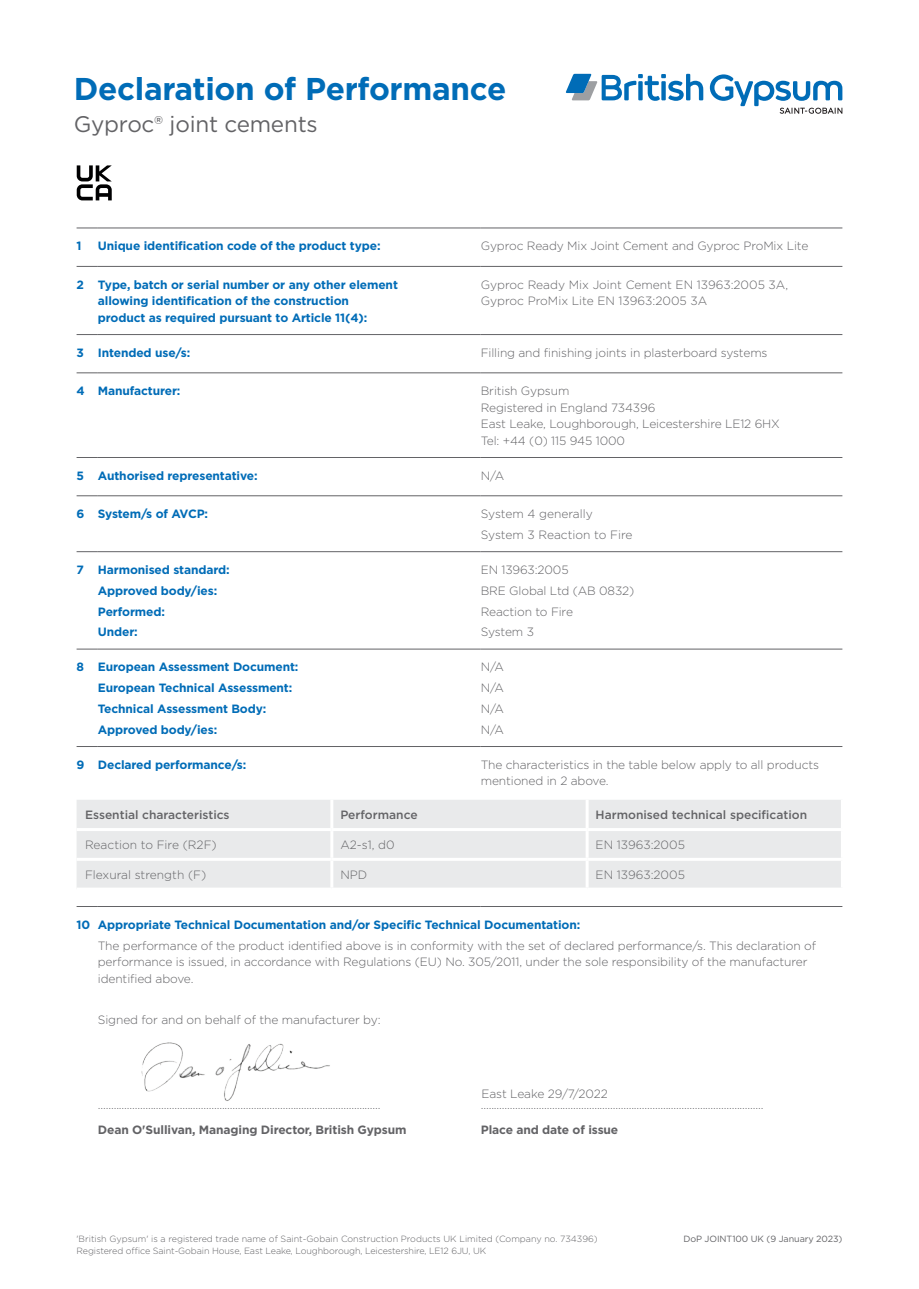
<style>
.page{position:relative;width:919px;height:1289px;background:#fff}
.page>*{position:absolute;margin:0;border:0;box-sizing:border-box;transform-origin:0 0}
.t1{font:700 31.5px "Gotham";letter-spacing:-.01em;color:#006cb7}
.t2{font:22.5px "Gotham";letter-spacing:-.01em;color:#636366}
.Body_Copy_8pt{font:300 12px/16.5px "Gotham";letter-spacing:-.01em;color:#636366}
.Subhead_12pt_Blue_B{font:300 12px/16.5px "Gotham";letter-spacing:-.01em;color:#636366}
.Subhead_12pt_Blue_B-2{font:700 12px/16.5px "Gotham";letter-spacing:-.01em;color:#006cb7}
.Body_Copy_8pt-2{font:500 12px "Gotham";color:#636366}
.Subhead_12pt_Blue_B-3{font:700 12px "Gotham";letter-spacing:-.01em;color:#636366}
.Body_Copy_8pt-3{font:700 12px "Gotham";letter-spacing:-.01em;color:#006cb7}
.t3{font:300 9px/12px "Gotham";letter-spacing:-.01em;color:#636366}
.t4{font:9px "Gotham";letter-spacing:-.01em;color:#636366}
</style>
<div class="page">
<svg style="left:565px;top:74px;width:138px;height:27px"></svg>
<svg style="left:709px;top:74px;width:133px;height:40px"></svg>
<svg style="left:77px;top:165px;width:35px;height:35px"></svg>
<svg style="left:77px;top:227px;width:21px;height:1px"></svg>
<hr style="left:98px;top:227px;width:382px;height:1px;background:#636366">
<hr style="left:480px;top:227px;width:362px;height:1px;background:#636366">
<svg style="left:77px;top:266px;width:21px;height:1px"></svg>
<hr style="left:98px;top:266px;width:382px;height:1px;background:#636366">
<hr style="left:480px;top:266px;width:362px;height:1px;background:#636366">
<svg style="left:77px;top:334px;width:21px;height:1px"></svg>
<hr style="left:98px;top:334px;width:382px;height:1px;background:#636366">
<hr style="left:480px;top:334px;width:362px;height:1px;background:#636366">
<svg style="left:77px;top:372px;width:21px;height:1px"></svg>
<hr style="left:98px;top:372px;width:382px;height:1px;background:#636366">
<hr style="left:480px;top:372px;width:362px;height:1px;background:#636366">
<svg style="left:77px;top:457px;width:21px;height:1px"></svg>
<hr style="left:98px;top:457px;width:382px;height:1px;background:#636366">
<hr style="left:480px;top:457px;width:362px;height:1px;background:#636366">
<svg style="left:77px;top:495px;width:21px;height:1px"></svg>
<hr style="left:98px;top:495px;width:382px;height:1px;background:#636366">
<hr style="left:480px;top:495px;width:362px;height:1px;background:#636366">
<svg style="left:77px;top:551px;width:21px;height:1px"></svg>
<hr style="left:98px;top:551px;width:382px;height:1px;background:#636366">
<hr style="left:480px;top:551px;width:362px;height:1px;background:#636366">
<svg style="left:77px;top:648px;width:21px;height:1px"></svg>
<hr style="left:98px;top:648px;width:382px;height:1px;background:#636366">
<hr style="left:480px;top:648px;width:362px;height:1px;background:#636366">
<svg style="left:77px;top:746px;width:21px;height:1px"></svg>
<hr style="left:98px;top:746px;width:382px;height:1px;background:#636366">
<hr style="left:480px;top:746px;width:362px;height:1px;background:#636366">
<div style="left:77px;top:800px;width:763px;height:87px;background:#e9eaeb"></div>
<hr style="left:330px;top:799px;width:3px;height:29px;background:#fff">
<hr style="left:585px;top:799px;width:3px;height:29px;background:#fff">
<hr style="left:77px;top:828px;width:255px;height:3px;background:#fff">
<hr style="left:332px;top:828px;width:255px;height:3px;background:#fff">
<hr style="left:330px;top:831px;width:3px;height:26px;background:#fff">
<hr style="left:587px;top:828px;width:256px;height:3px;background:#fff">
<hr style="left:585px;top:831px;width:3px;height:26px;background:#fff">
<hr style="left:77px;top:857px;width:255px;height:3px;background:#fff">
<hr style="left:332px;top:857px;width:255px;height:3px;background:#fff">
<hr style="left:330px;top:860px;width:3px;height:27px;background:#fff">
<hr style="left:587px;top:857px;width:256px;height:3px;background:#fff">
<hr style="left:585px;top:860px;width:3px;height:27px;background:#fff">
<svg style="left:77px;top:906px;width:21px;height:1px"></svg>
<hr style="left:98px;top:906px;width:382px;height:1px;background:#636366">
<hr style="left:480px;top:906px;width:362px;height:1px;background:#636366">
<img style="left:141px;top:1042px;width:189px;height:59px">
<h1 class="t1" style="left:74px;top:68px;width:434px">Declaration of Performance</h1>
<h2 class="t2" style="left:74px;top:109px;width:245px">Gyproc® joint cements</h2>
<p class="Body_Copy_8pt-3" style="left:77px;top:238px;width:7px">1</p>
<p class="Subhead_12pt_Blue_B-2" style="left:98px;top:238px;width:284px">Unique identification code of the product type:</p>
<p class="Subhead_12pt_Blue_B" style="left:480px;top:237px;width:329px">Gyproc Ready Mix Joint Cement and Gyproc ProMix Lite</p>
<p class="Body_Copy_8pt-3" style="left:77px;top:276px;width:9px">2</p>
<p class="Subhead_12pt_Blue_B-2" style="left:98px;top:276px;width:301px">Type, batch or serial number or any other element allowing identification of the construction product as required pursuant to Article 11(4):</p>
<p class="Subhead_12pt_Blue_B" style="left:480px;top:276px;width:309px">Gyproc Ready Mix Joint Cement EN 13963:2005 3A,</p>
<p class="Subhead_12pt_Blue_B" style="left:480px;top:292px;width:228px">Gyproc ProMix Lite EN 13963:2005 3A</p>
<p class="Body_Copy_8pt-3" style="left:77px;top:345px;width:9px">3</p>
<p class="Subhead_12pt_Blue_B-2" style="left:98px;top:344px;width:94px">Intended use/s:</p>
<p class="Subhead_12pt_Blue_B" style="left:480px;top:344px;width:288px">Filling and finishing joints in plasterboard systems</p>
<p class="Body_Copy_8pt-3" style="left:77px;top:383px;width:10px">4</p>
<p class="Subhead_12pt_Blue_B-2" style="left:98px;top:382px;width:84px">Manufacturer:</p>
<p class="Subhead_12pt_Blue_B" style="left:480px;top:382px;width:90px">British Gypsum</p>
<p class="Subhead_12pt_Blue_B" style="left:480px;top:399px;width:176px">Registered in England 734396</p>
<p class="Subhead_12pt_Blue_B" style="left:480px;top:415px;width:301px">East Leake, Loughborough, Leicestershire LE12 6HX</p>
<p class="Subhead_12pt_Blue_B" style="left:480px;top:432px;width:146px">Tel: +44 (0) 115 945 1000</p>
<p class="Body_Copy_8pt-3" style="left:77px;top:467px;width:9px">5</p>
<p class="Body_Copy_8pt-3" style="left:98px;top:467px;width:161px">Authorised representative:</p>
<p class="Body_Copy_8pt" style="left:480px;top:467px;width:25px">N/A</p>
<p class="Body_Copy_8pt-3" style="left:77px;top:506px;width:9px">6</p>
<p class="Body_Copy_8pt-3" style="left:98px;top:506px;width:112px">System/s of AVCP:</p>
<p class="Subhead_12pt_Blue_B" style="left:480px;top:505px;width:114px">System 4 generally</p>
<p class="Subhead_12pt_Blue_B" style="left:480px;top:526px;width:153px">System 3 Reaction to Fire</p>
<p class="Body_Copy_8pt-3" style="left:77px;top:562px;width:9px">7</p>
<p class="Subhead_12pt_Blue_B-2" style="left:98px;top:561px;width:133px">Harmonised standard:</p>
<p class="Subhead_12pt_Blue_B-2" style="left:98px;top:582px;width:121px">Approved body/ies:</p>
<p class="Subhead_12pt_Blue_B-2" style="left:98px;top:603px;width:69px">Performed:</p>
<p class="Subhead_12pt_Blue_B-2" style="left:98px;top:623px;width:41px">Under:</p>
<p class="Subhead_12pt_Blue_B" style="left:480px;top:561px;width:89px">EN 13963:2005</p>
<p class="Subhead_12pt_Blue_B" style="left:480px;top:582px;width:155px">BRE Global Ltd (AB 0832)</p>
<p class="Subhead_12pt_Blue_B" style="left:480px;top:602px;width:94px">Reaction to Fire</p>
<p class="Subhead_12pt_Blue_B" style="left:480px;top:623px;width:55px">System 3</p>
<p class="Body_Copy_8pt-3" style="left:77px;top:659px;width:9px">8</p>
<p class="Subhead_12pt_Blue_B-2" style="left:98px;top:659px;width:202px">European Assessment Document:</p>
<p class="Subhead_12pt_Blue_B-2" style="left:98px;top:679px;width:196px">European Technical Assessment:</p>
<p class="Subhead_12pt_Blue_B-2" style="left:98px;top:700px;width:170px">Technical Assessment Body:</p>
<p class="Subhead_12pt_Blue_B-2" style="left:98px;top:721px;width:121px">Approved body/ies:</p>
<p class="Subhead_12pt_Blue_B" style="left:480px;top:658px;width:25px">N/A</p>
<p class="Subhead_12pt_Blue_B" style="left:480px;top:679px;width:25px">N/A</p>
<p class="Subhead_12pt_Blue_B" style="left:480px;top:700px;width:25px">N/A</p>
<p class="Subhead_12pt_Blue_B" style="left:480px;top:721px;width:25px">N/A</p>
<p class="Body_Copy_8pt-3" style="left:77px;top:756px;width:9px">9</p>
<p class="Subhead_12pt_Blue_B-2" style="left:98px;top:756px;width:150px">Declared performance/s:</p>
<p class="Subhead_12pt_Blue_B" style="left:480px;top:756px;width:340px">The characteristics in the table below apply to all products mentioned in 2 above.</p>
<p class="Body_Copy_8pt-2" style="left:85px;top:806px;width:146px">Essential characteristics</p>
<p class="Body_Copy_8pt-2" style="left:340px;top:806px;width:79px">Performance</p>
<p class="Body_Copy_8pt-2" style="left:595px;top:806px;width:213px">Harmonised technical specification</p>
<p class="Body_Copy_8pt" style="left:85px;top:836px;width:133px">Reaction to Fire (R2F)</p>
<p class="Body_Copy_8pt" style="left:340px;top:836px;width:56px">A2-s1, d0</p>
<p class="Body_Copy_8pt" style="left:595px;top:836px;width:91px">EN 13963:2005</p>
<p class="Body_Copy_8pt" style="left:85px;top:866px;width:123px">Flexural strength (F)</p>
<p class="Body_Copy_8pt" style="left:340px;top:866px;width:28px">NPD</p>
<p class="Body_Copy_8pt" style="left:595px;top:866px;width:91px">EN 13963:2005</p>
<p class="Body_Copy_8pt-3" style="left:77px;top:916px;width:15px">10</p>
<p class="Subhead_12pt_Blue_B-2" style="left:98px;top:916px;width:484px">Appropriate Technical Documentation and/or Specific Technical Documentation:</p>
<p class="Body_Copy_8pt" style="left:98px;top:936px;width:719px">The performance of the product identified above is in conformity with the set of declared performance/s. This declaration of performance is issued, in accordance with Regulations (EU) No. 305/2011, under the sole responsibility of the manufacturer identified above.</p>
<p class="Body_Copy_8pt" style="left:98px;top:1011px;width:284px">Signed for and on behalf of the manufacturer by:</p>
<p class="Body_Copy_8pt" style="left:98px;top:1096px;width:284px">...........................................................................................................</p>
<p class="Subhead_12pt_Blue_B-3" style="left:98px;top:1122px;width:310px">Dean O'Sullivan, Managing Director, British Gypsum</p>
<p class="Body_Copy_8pt" style="left:481px;top:1084px;width:128px">East Leake 29/7/2022</p>
<p class="Body_Copy_8pt" style="left:480px;top:1096px;width:284px">...........................................................................................................</p>
<p class="Subhead_12pt_Blue_B-3" style="left:480px;top:1122px;width:139px">Place and date of issue</p>
<p class="t3" style="left:77px;top:1232px;width:522px">'British Gypsum' is a registered trade name of Saint-Gobain Construction Products UK Limited (Company no. 734396)<br>Registered office Saint-Gobain House, East Leake, Loughborough, Leicestershire, LE12 6JU, UK</p>
<p class="t4" style="left:683px;top:1232px;width:160px">DoP JOINT100 UK (9 January 2023)</p>
</div>
